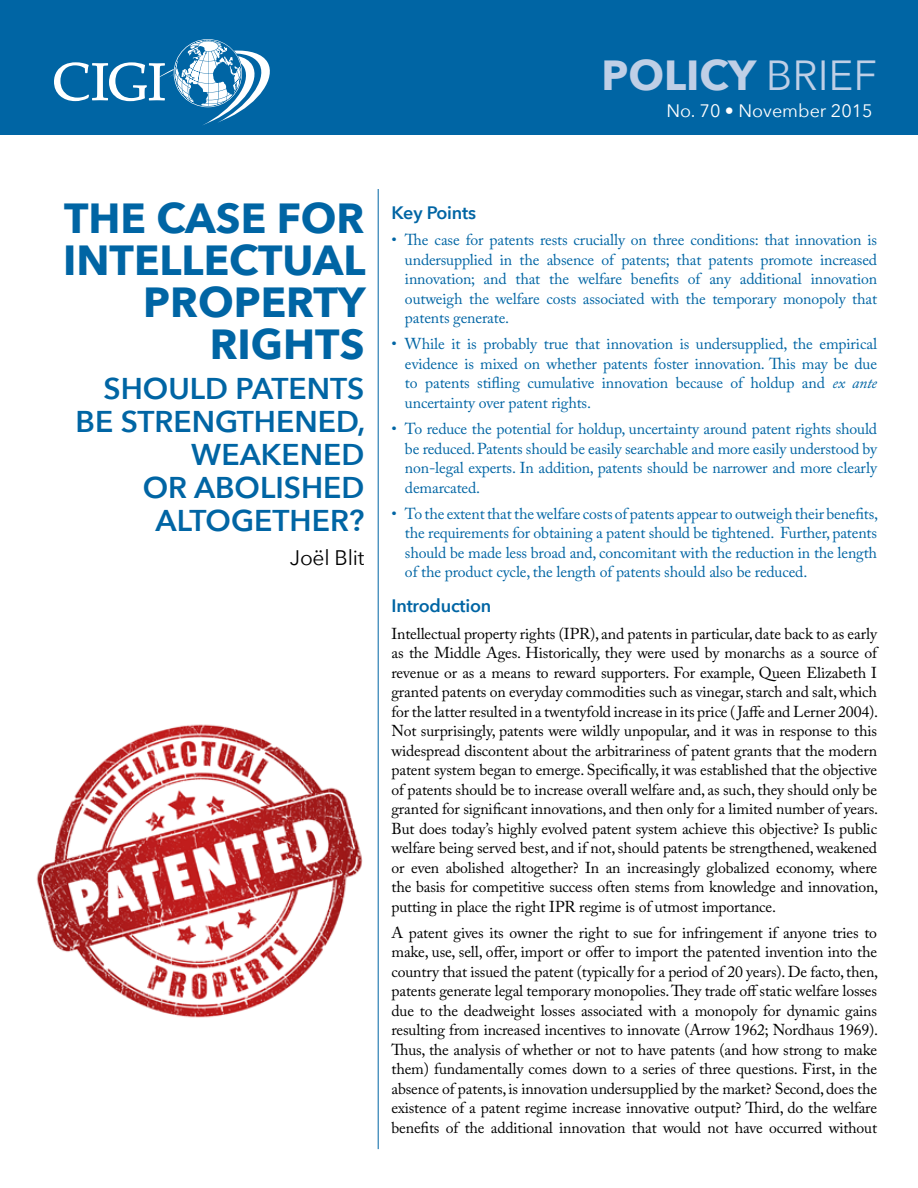
<style>
.page{position:relative;width:918px;height:1188px;background:#fff}
.page>*{position:absolute;margin:0;border:0;box-sizing:border-box;transform-origin:0 0}
.t1{font:700 42px/42px "Avenir Next";color:#0065a4;text-align:right}
.t2{font:700 42px "Avenir Next";color:#bfcfe6}
.t3{font:600 30px/33px "Avenir Next";color:#0065a4;text-align:right}
.t4{font:21px "Avenir Next";letter-spacing:-.01em;color:#000}
.t5{font:600 18px "Avenir Next";letter-spacing:-.01em;color:#0065a4}
.t6{font:18px "Avenir Next";color:#fff}
.t7{font:15.75px/19.5px "Adobe Caslon Pro";letter-spacing:-.01em;color:#000;text-align:justify}
.t8{font:15.75px/19.5px "Adobe Caslon Pro";letter-spacing:-.01em;color:#0065a4;text-align:justify}
.s1{font-weight:400}
.s2{font-style:italic}
</style>
<div class="page">
<div style="left:0;top:0;width:918px;height:135px;background:#0065a4"></div>
<img style="left:36px;top:724px;width:327px;height:294px">
<hr style="left:378px;top:189px;width:1px;height:960px;background:#0065a4">
<svg style="left:54px;top:39px;width:216px;height:86px"></svg>
<h1 class="t2" style="left:601px;top:39px;width:277px">POLICY <span class="s1">BRIEF</span></h1>
<p class="t6" style="left:666px;top:95px;width:208px">No. 70 • November 2015</p>
<h1 class="t1" style="left:63px;top:197px;width:304px">THE CASE FOR<br>INTELLECTUAL<br>PROPERTY<br>RIGHTS</h1>
<h2 class="t3" style="left:76px;top:371px;width:291px">SHOULD PATENTS<br>BE STRENGTHENED,<br>WEAKENED<br>OR ABOLISHED<br>ALTOGETHER?</h2>
<h3 class="t4" style="left:290px;top:540px;width:76px">Joël Blit</h3>
<p class="t5" style="left:392px;top:197px;width:86px">Key Points</p>
<p class="t8" style="left:405px;top:230px;width:474px;text-indent:-13px">• The case for patents rests crucially on three conditions: that innovation is undersupplied in the absence of patents; that patents promote increased innovation; and that the welfare benefits of any additional innovation outweigh the welfare costs associated with the temporary monopoly that patents generate.</p>
<p class="t8" style="left:405px;top:334px;width:474px;text-indent:-13px">• While it is probably true that innovation is undersupplied, the empirical evidence is mixed on whether patents foster innovation. This may be due to patents stifling cumulative innovation because of holdup and <span class="s2">ex ante </span>uncertainty over patent rights.</p>
<p class="t8" style="left:405px;top:419px;width:474px;text-indent:-13px">• To reduce the potential for holdup, uncertainty around patent rights should be reduced. Patents should be easily searchable and more easily understood by non-legal experts. In addition, patents should be narrower and more clearly demarcated.</p>
<p class="t8" style="left:405px;top:504px;width:475px;text-indent:-13px">• To the extent that the welfare costs of patents appear to outweigh their benefits, the requirements for obtaining a patent should be tightened. Further, patents should be made less broad and, concomitant with the reduction in the length of the product cycle, the length of patents should also be reduced.</p>
<p class="t5" style="left:392px;top:591px;width:101px">Introduction</p>
<p class="t7" style="left:392px;top:624px;width:488px">Intellectual property rights (IPR), and patents in particular, date back to as early as the Middle Ages. Historically, they were used by monarchs as a source of revenue or as a means to reward supporters. For example, Queen Elizabeth I granted patents on everyday commodities such as vinegar, starch and salt, which for the latter resulted in a twentyfold increase in its price (Jaffe and Lerner 2004).<br>Not surprisingly, patents were wildly unpopular, and it was in response to this widespread discontent about the arbitrariness of patent grants that the modern patent system began to emerge. Specifically, it was established that the objective of patents should be to increase overall welfare and, as such, they should only be granted for significant innovations, and then only for a limited number of years.<br>But does today’s highly evolved patent system achieve this objective? Is public welfare being served best, and if not, should patents be strengthened, weakened or even abolished altogether? In an increasingly globalized economy, where the basis for competitive success often stems from knowledge and innovation, putting in place the right IPR regime is of utmost importance.</p>
<p class="t7" style="left:392px;top:923px;width:488px">A patent gives its owner the right to sue for infringement if anyone tries to make, use, sell, offer, import or offer to import the patented invention into the country that issued the patent (typically for a period of 20 years). De facto, then, patents generate legal temporary monopolies. They trade off static welfare losses due to the deadweight losses associated with a monopoly for dynamic gains resulting from increased incentives to innovate (Arrow 1962; Nordhaus 1969).<br>Thus, the analysis of whether or not to have patents (and how strong to make them) fundamentally comes down to a series of three questions. First, in the absence of patents, is innovation undersupplied by the market? Second, does the existence of a patent regime increase innovative output? Third, do the welfare benefits of the additional innovation that would not have occurred without</p>
</div>
